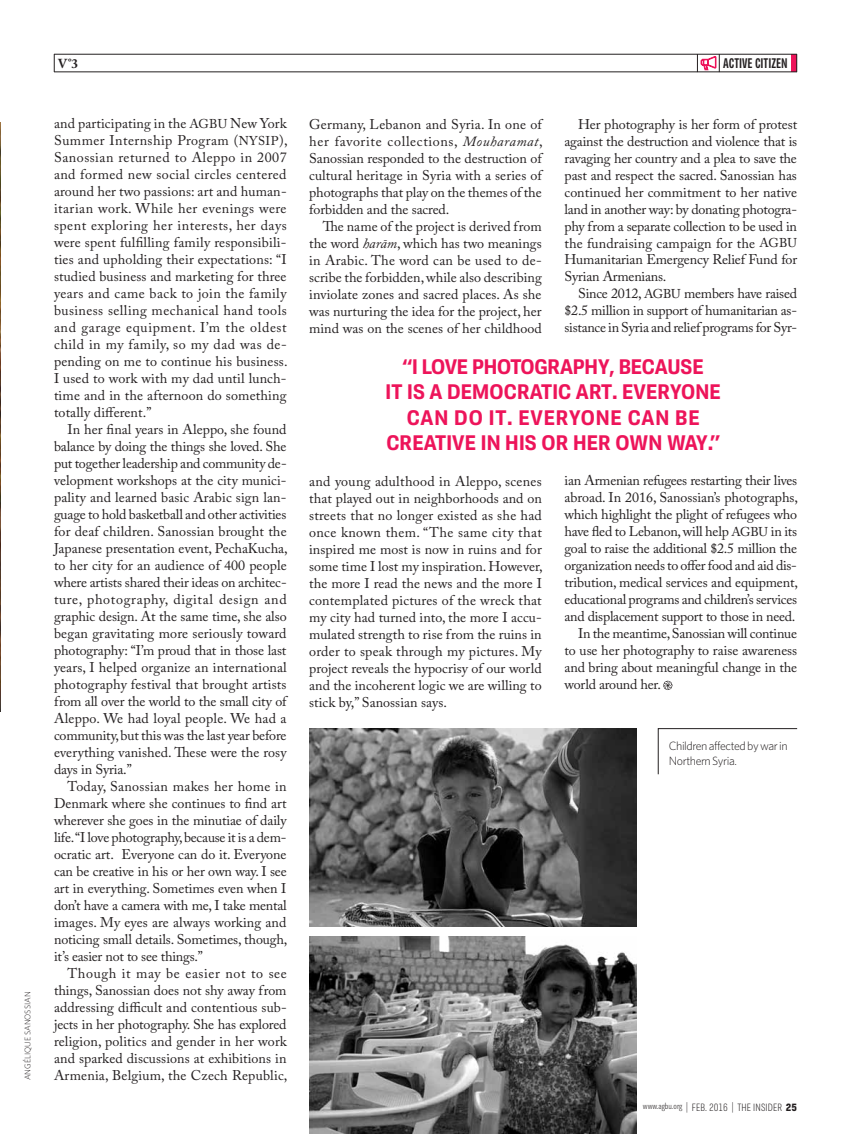
<style>
.page{position:relative;width:851px;height:1134px;background:#fff}
.page>*{position:absolute;margin:0;border:0;box-sizing:border-box;transform-origin:0 0}
.t1{font:600 21px/25.5px "Trilon";letter-spacing:.01em;color:#ed145a;text-align:center}
.t2{font:14.1px/17px "Adobe Caslon Pro";letter-spacing:-.01em;color:#231f20;text-align:justify}
.t3{font:500 13.8px "Trilon Comp";color:#231f20}
.t4{font:700 12.9px "Adobe Caslon Pro";color:#231f20}
.t5{font:300 12px/15px "Whitney";letter-spacing:-.035em;color:#231f20}
.t6{font:100 10.5px "Trilon Cond";letter-spacing:.015em;color:#231f20}
.t7{font:300 8.25px "Whitney";color:#231f20}
.s1{font-size:12.75px}
.s2{font-style:italic}
.s3{font-size:9px}
.s4{font-weight:700}
</style>
<div class="page">
<svg style="left:663px;top:681px;width:9px;height:9px"></svg>
<img style="left:309px;top:728px;width:327px;height:198px">
<img style="left:309px;top:936px;width:327px;height:198px">
<img style="left:0;top:123px;width:1px;height:588px">
<svg style="left:657px;top:728px;width:140px;height:47px"></svg>
<div style="left:791px;top:54px;width:5px;height:18px;background:#ed145a"></div>
<hr style="left:54px;top:72px;width:742px;height:1px;background:#231f20">
<hr style="left:54px;top:54px;width:742px;height:1px;background:#231f20">
<svg style="left:796px;top:54px;width:1px;height:18px"></svg>
<svg style="left:54px;top:54px;width:1px;height:18px"></svg>
<svg style="left:697px;top:54px;width:23px;height:18px"></svg>
<p class="t7" style="left:23px;top:1080px;width:90px;rotate:-90deg">ANGÉLIQUE SANOSSIAN</p>
<p class="t4" style="left:58px;top:56px;width:21px">V°3</p>
<p class="t3" style="left:723px;top:55px;width:66px">ACTIVE CITIZEN</p>
<p class="t2" style="left:54px;top:115px;width:235px">and participating in the <span class="s1">AGBU</span> New York Summer Internship Program (<span class="s1">NYSIP</span>), Sanossian returned to Aleppo in 2007 and formed new social circles centered around her two passions: art and human&shy;itarian work. While her evenings were spent exploring her interests, her days were spent fulfilling family responsibili&shy;ties and upholding their expectations: “I studied business and marketing for three years and came back to join the family business selling mechanical hand tools and garage equipment. I’m the oldest child in my family, so my dad was de&shy;pending on me to continue his business.<br>I used to work with my dad until lunch&shy;time and in the afternoon do something totally different.”</p>
<p class="t2" style="left:54px;top:421px;width:235px;text-indent:14px">In her final years in Aleppo, she found balance by doing the things she loved. She put together leadership and community de&shy;velopment workshops at the city munici&shy;pality and learned basic Arabic sign lan&shy;guage to hold basketball and other activities for deaf children. Sanossian brought the Japanese presentation event, PechaKucha, to her city for an audience of 400 people where artists shared their ideas on architec&shy;ture, photography, digital design and graphic design. At the same time, she also began gravitating more seriously toward photography: “I’m proud that in those last years, I helped organize an international photography festival that brought artists from all over the world to the small city of Aleppo. We had loyal people. We had a community, but this was the last year before everything vanished. These were the rosy days in Syria.”</p>
<p class="t2" style="left:54px;top:778px;width:235px;text-indent:14px">Today, Sanossian makes her home in Denmark where she continues to find art wherever she goes in the minutiae of daily life. “I love photography, because it is a dem&shy;ocratic art. Everyone can do it. Everyone can be creative in his or her own way. I see art in everything. Sometimes even when I don’t have a camera with me, I take mental images. My eyes are always working and noticing small details. Sometimes, though, it’s easier not to see things.”</p>
<p class="t2" style="left:54px;top:965px;width:235px;text-indent:14px">Though it may be easier not to see things, Sanossian does not shy away from addressing difficult and contentious sub&shy;jects in her photography. She has explored religion, politics and gender in her work and sparked discussions at exhibitions in Armenia, Belgium, the Czech Republic,</p>
<p class="t2" style="left:309px;top:115px;width:235px">Germany, Lebanon and Syria. In one of her favorite collections, <span class="s2">Mouharamat</span>, Sanossian responded to the destruction of cultural heritage in Syria with a series of photographs that play on the themes of the forbidden and the sacred.</p>
<p class="t2" style="left:309px;top:217px;width:234px;text-indent:14px">The name of the project is derived from the word <span class="s2">harām</span>, which has two meanings in Arabic. The word can be used to de&shy;scribe the forbidden, while also describing inviolate zones and sacred places. As she was nurturing the idea for the project, her mind was on the scenes of her childhood</p>
<p class="t2" style="left:564px;top:115px;width:234px;text-indent:14px">Her photography is her form of protest against the destruction and violence that is ravaging her country and a plea to save the past and respect the sacred. Sanossian has continued her commitment to her native land in another way: by donating photogra&shy;phy from a separate collection to be used in the fundraising campaign for the <span class="s1">AGBU </span>Humanitarian Emergency Relief Fund for Syrian Armenians.</p>
<p class="t2" style="left:564px;top:285px;width:234px;text-indent:14px">Since 2012, <span class="s1">AGBU</span> members have raised $2.5 million in support of humanitarian as&shy;sistance in Syria and relief programs for Syr-</p>
<h1 class="t1" style="left:385px;top:353px;width:336px">“I LOVE PHOTOGRAPHY, BECAUSE<br>IT IS A DEMOCRATIC ART. EVERYONE<br>CAN DO IT. EVERYONE CAN BE<br>CREATIVE IN HIS OR HER OWN WAY.”</h1>
<p class="t2" style="left:309px;top:472px;width:235px">and young adulthood in Aleppo, scenes that played out in neighborhoods and on streets that no longer existed as she had once known them. “The same city that inspired me most is now in ruins and for some time I lost my inspiration. However, the more I read the news and the more I contemplated pictures of the wreck that my city had turned into, the more I accu&shy;mulated strength to rise from the ruins in order to speak through my pictures. My project reveals the hypocrisy of our world and the incoherent logic we are willing to stick by,” Sanossian says.</p>
<p class="t2" style="left:564px;top:472px;width:234px">ian Armenian refugees restarting their lives</p>
<p class="t2" style="left:564px;top:489px;width:235px">abroad. In 2016, Sanossian’s photographs,</p>
<p class="t2" style="left:564px;top:506px;width:234px">which highlight the plight of refugees who</p>
<p class="t2" style="left:564px;top:523px;width:234px">have fled to Lebanon, will help <span class="s1">AGBU</span> in its</p>
<p class="t2" style="left:564px;top:540px;width:234px">goal to raise the additional $2.5 million the</p>
<p class="t2" style="left:564px;top:557px;width:234px">organization needs to offer food and aid dis-</p>
<p class="t2" style="left:564px;top:574px;width:235px">tribution, medical services and equipment,</p>
<p class="t2" style="left:564px;top:591px;width:234px">educational programs and children’s services</p>
<p class="t2" style="left:564px;top:608px;width:232px">and displacement support to those in need.</p>
<p class="t2" style="left:578px;top:625px;width:220px">In the meantime, Sanossian will continue</p>
<p class="t2" style="left:564px;top:642px;width:234px">to use her photography to raise awareness</p>
<p class="t2" style="left:564px;top:659px;width:234px">and bring about meaningful change in the</p>
<p class="t2" style="left:564px;top:676px;width:98px">world around her.</p>
<p class="t5" style="left:668px;top:738px;width:120px">Children affected by war in<br>Northern Syria.</p>
<p class="t6" style="left:642px;top:1101px;width:156px"><span class="s3">www.agbu.org</span> | FEB. 2016 | THE INSIDER <span class="s4">25</span></p>
</div>
